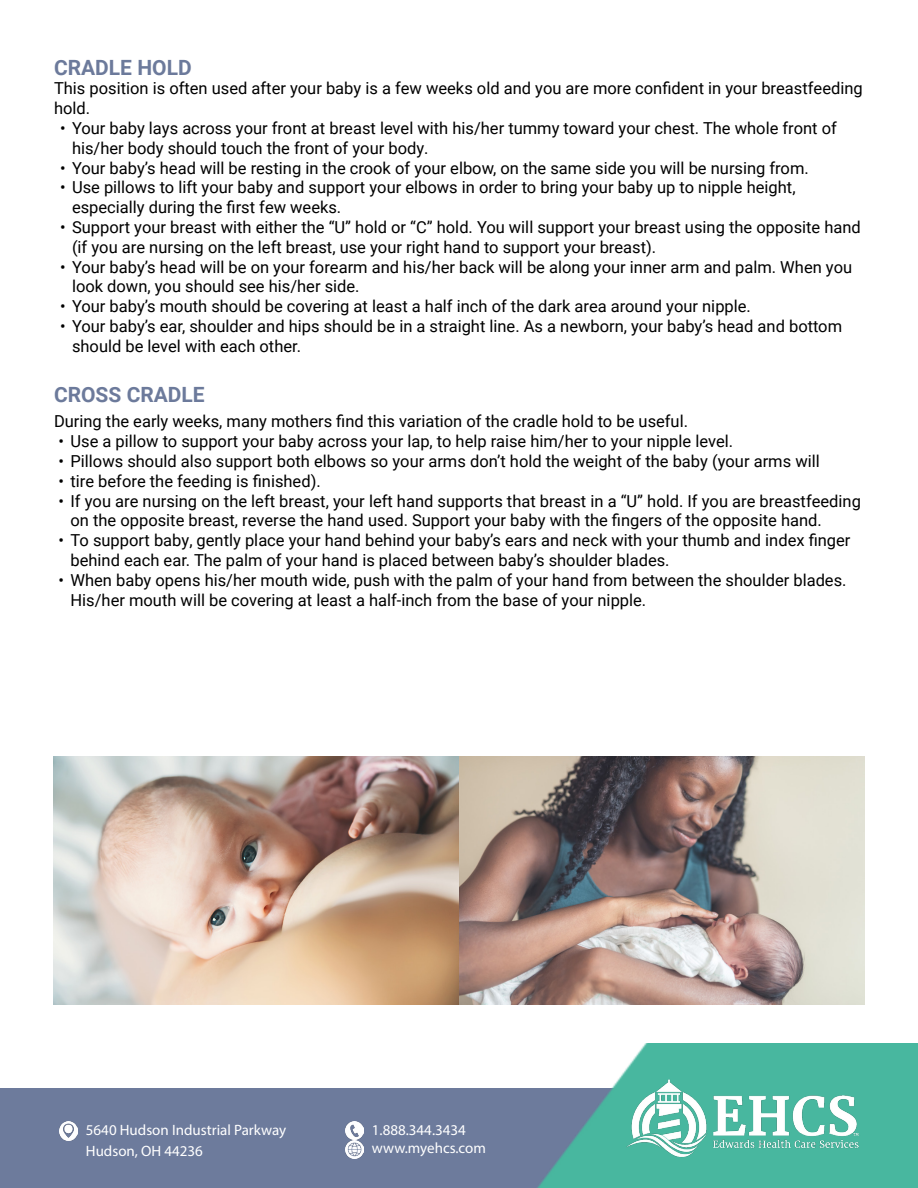
<style>
.page{position:relative;width:918px;height:1188px;background:#fff}
.page>*{position:absolute;margin:0;border:0;box-sizing:border-box;transform-origin:0 0}
.t1{font:700 21px "Roboto";color:#6c7a9b}
.t2{font:16.5px/19.8px "Roboto";color:#000}
.t3{font:15px/21px "Myriad Pro";color:#fff}
</style>
<div class="page">
<div style="left:0;top:1088px;width:918px;height:100px;background:#6d7b9c"></div>
<img style="left:346px;top:1121px;width:18px;height:18px">
<img style="left:346px;top:1141px;width:18px;height:18px">
<img style="left:59px;top:1122px;width:19px;height:19px">
<img style="left:537px;top:1043px;width:381px;height:145px">
<img style="left:625px;top:1078px;width:238px;height:79px">
<img style="left:54px;top:756px;width:810px;height:248px">
<p class="t1" style="left:54px;top:52px;width:139px">CRADLE HOLD</p>
<p class="t2" style="left:54px;top:78px;width:810px">This position is often used after your baby is a few weeks old and you are more confident in your breastfeeding hold.</p>
<p class="t2" style="left:72px;top:118px;width:766px;text-indent:-12px">• Your baby lays across your front at breast level with his/her tummy toward your chest. The whole front of his/her body should touch the front of your body.</p>
<p class="t2" style="left:60px;top:157px;width:750px">• Your baby’s head will be resting in the crook of your elbow, on the same side you will be nursing from.</p>
<p class="t2" style="left:72px;top:177px;width:725px;text-indent:-12px">• Use pillows to lift your baby and support your elbows in order to bring your baby up to nipple height, especially during the first few weeks.</p>
<p class="t2" style="left:72px;top:217px;width:790px;text-indent:-12px">• Support your breast with either the “U” hold or “C” hold. You will support your breast using the opposite hand (if you are nursing on the left breast, use your right hand to support your breast).</p>
<p class="t2" style="left:72px;top:256px;width:782px;text-indent:-12px">• Your baby’s head will be on your forearm and his/her back will be along your inner arm and palm. When you look down, you should see his/her side.</p>
<p class="t2" style="left:60px;top:296px;width:692px">• Your baby’s mouth should be covering at least a half inch of the dark area around your nipple.</p>
<p class="t2" style="left:72px;top:316px;width:772px;text-indent:-12px">• Your baby’s ear, shoulder and hips should be in a straight line. As a newborn, your baby’s head and bottom should be level with each other.</p>
<p class="t1" style="left:54px;top:380px;width:152px">CROSS CRADLE</p>
<p class="t2" style="left:54px;top:411px;width:636px">During the early weeks, many mothers find this variation of the cradle hold to be useful.</p>
<p class="t2" style="left:59px;top:431px;width:676px">• Use a pillow to support your baby across your lap, to help raise him/her to your nipple level.</p>
<p class="t2" style="left:59px;top:451px;width:763px">• Pillows should also support both elbows so your arms don’t hold the weight of the baby (your arms will</p>
<p class="t2" style="left:59px;top:470px;width:264px">• tire before the feeding is finished).</p>
<p class="t2" style="left:70px;top:490px;width:792px;text-indent:-12px">• If you are nursing on the left breast, your left hand supports that breast in a “U” hold. If you are breastfeeding on the opposite breast, reverse the hand used. Support your baby with the fingers of the opposite hand.</p>
<p class="t2" style="left:70px;top:530px;width:782px;text-indent:-12px">• To support baby, gently place your hand behind your baby’s ears and neck with your thumb and index finger behind each ear. The palm of your hand is placed between baby’s shoulder blades.</p>
<p class="t2" style="left:70px;top:569px;width:778px;text-indent:-12px">• When baby opens his/her mouth wide, push with the palm of your hand from between the shoulder blades.<br>His/her mouth will be covering at least a half-inch from the base of your nipple.</p>
<p class="t3" style="left:86px;top:1119px;width:202px">5640 Hudson Industrial Parkway<br>Hudson, OH 44236</p>
<p class="t3" style="left:372px;top:1121px;width:116px;line-height:18.5px">1.888.344.3434 www.myehcs.com</p>
</div>
